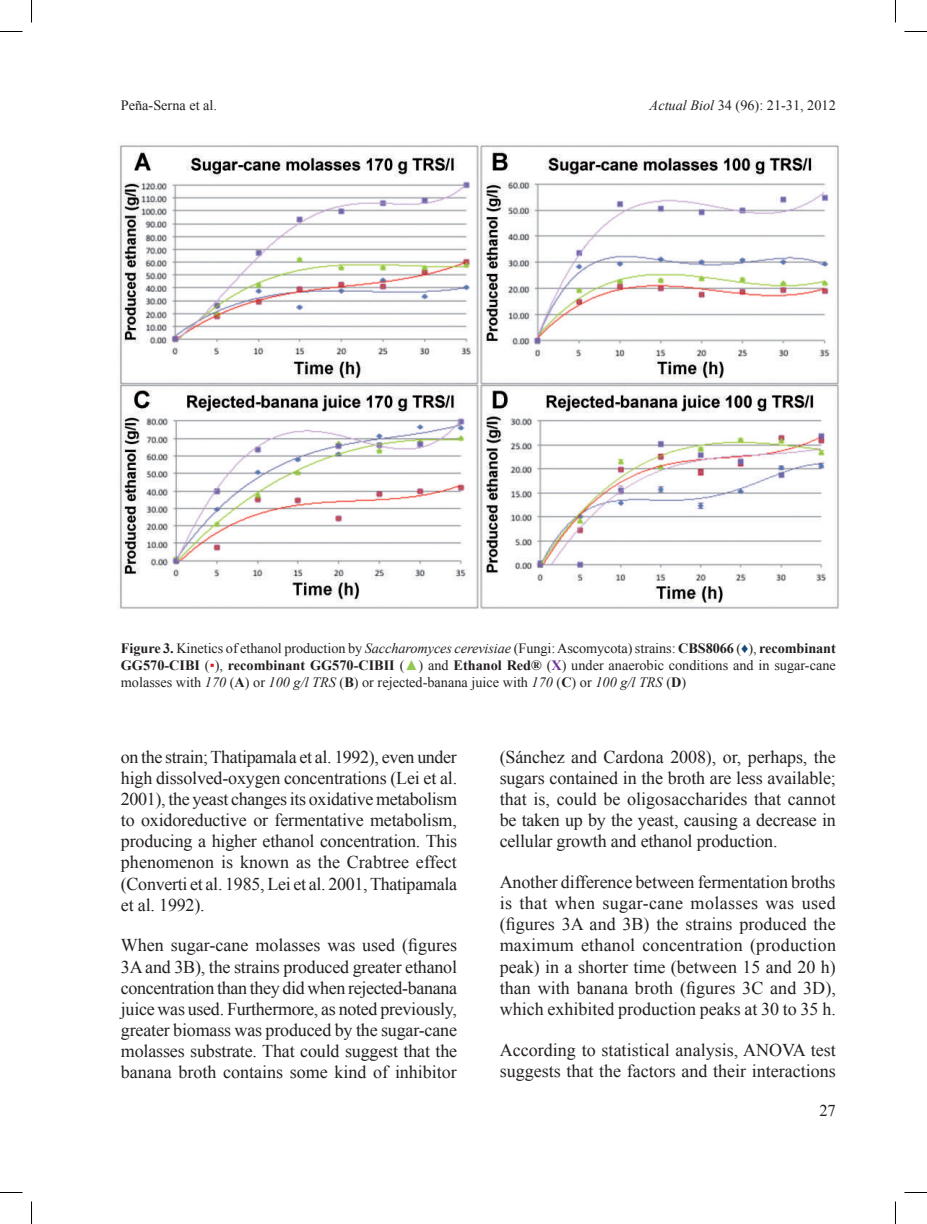
<style>
.page{position:relative;width:927px;height:1224px;background:#fff}
.page>*{position:absolute;margin:0;border:0;box-sizing:border-box;transform-origin:0 0}
.t1{font:18px/21.1px "Times New Roman";color:#231f20;text-align:justify}
.t2{font:16.5px "Times New Roman";color:#231f20}
.t3{font:14.25px/17.1px "Times New Roman";color:#231f20;text-align:justify}
.s1{font-style:italic}
.s2{font-weight:700}
.s3{color:#15497e}
.s4{color:#d82027}
.s5{color:#92c953}
.s6{font-weight:700;color:#6e3996}
</style>
<div class="page">
<img style="left:118px;top:144px;width:721px;height:465px">
<svg style="left:0;top:31px;width:22px;height:1px"></svg>
<svg style="left:904px;top:31px;width:22px;height:1px"></svg>
<svg style="left:0;top:1192px;width:22px;height:1px"></svg>
<svg style="left:904px;top:1192px;width:22px;height:1px"></svg>
<svg style="left:31px;top:0;width:1px;height:22px"></svg>
<svg style="left:31px;top:1201px;width:1px;height:23px"></svg>
<p class="t3" style="left:121px;top:96px;width:98px">Peña-Serna et al.</p>
<p class="t3" style="left:649px;top:96px;width:188px"><span class="s1">Actual Biol</span> 34 (96): 21-31, 2012</p>
<p class="t3" style="left:121px;top:639px;width:716px"><span class="s2">Figure 3.</span> Kinetics of ethanol production by <span class="s1">Saccharomyces cerevisiae</span> (Fungi: Ascomycota) strains: <span class="s2">CBS8066</span> (<span class="s3">♦</span>), <span class="s2">recombinant GG570-CIBI</span> (<span class="s4">▪</span>), <span class="s2">recombinant GG570-CIBII</span> (<span class="s5">▲</span>) and <span class="s2">Ethanol Red®</span> (<span class="s6">X</span>) under anaerobic conditions and in sugar-cane molasses with <span class="s1">170</span> (<span class="s2">A</span>) or <span class="s1">100 g/l TRS</span> (<span class="s2">B</span>) or rejected-banana juice with <span class="s1">170</span> (<span class="s2">C</span>) or <span class="s1">100 g/l TRS</span> (<span class="s2">D</span>)</p>
<p class="t1" style="left:121px;top:746px;width:338px">on the strain; Thatipamala et al. 1992), even under high dissolved-oxygen concentrations (Lei et al.<br>2001), the yeast changes its oxidative metabolism to oxidoreductive or fermentative metabolism, producing a higher ethanol concentration. This phenomenon is known as the Crabtree effect (Converti et al. 1985, Lei et al. 2001, Thatipamala et al. 1992).</p>
<p class="t1" style="left:121px;top:934px;width:338px">When sugar-cane molasses was used (figures 3A and 3B), the strains produced greater ethanol concentration than they did when rejected-banana juice was used. Furthermore, as noted previously, greater biomass was produced by the sugar-cane molasses substrate. That could suggest that the banana broth contains some kind of inhibitor</p>
<p class="t1" style="left:499px;top:746px;width:337px">(Sánchez and Cardona 2008), or, perhaps, the sugars contained in the broth are less available; that is, could be oligosaccharides that cannot be taken up by the yeast, causing a decrease in cellular growth and ethanol production.</p>
<p class="t1" style="left:499px;top:871px;width:338px">Another difference between fermentation broths is that when sugar-cane molasses was used (figures 3A and 3B) the strains produced the maximum ethanol concentration (production peak) in a shorter time (between 15 and 20 h) than with banana broth (figures 3C and 3D), which exhibited production peaks at 30 to 35 h.</p>
<p class="t1" style="left:499px;top:1039px;width:337px">According to statistical analysis, ANOVA test suggests that the factors and their interactions</p>
<p class="t2" style="left:819px;top:1100px;width:18px">27</p>
</div>
